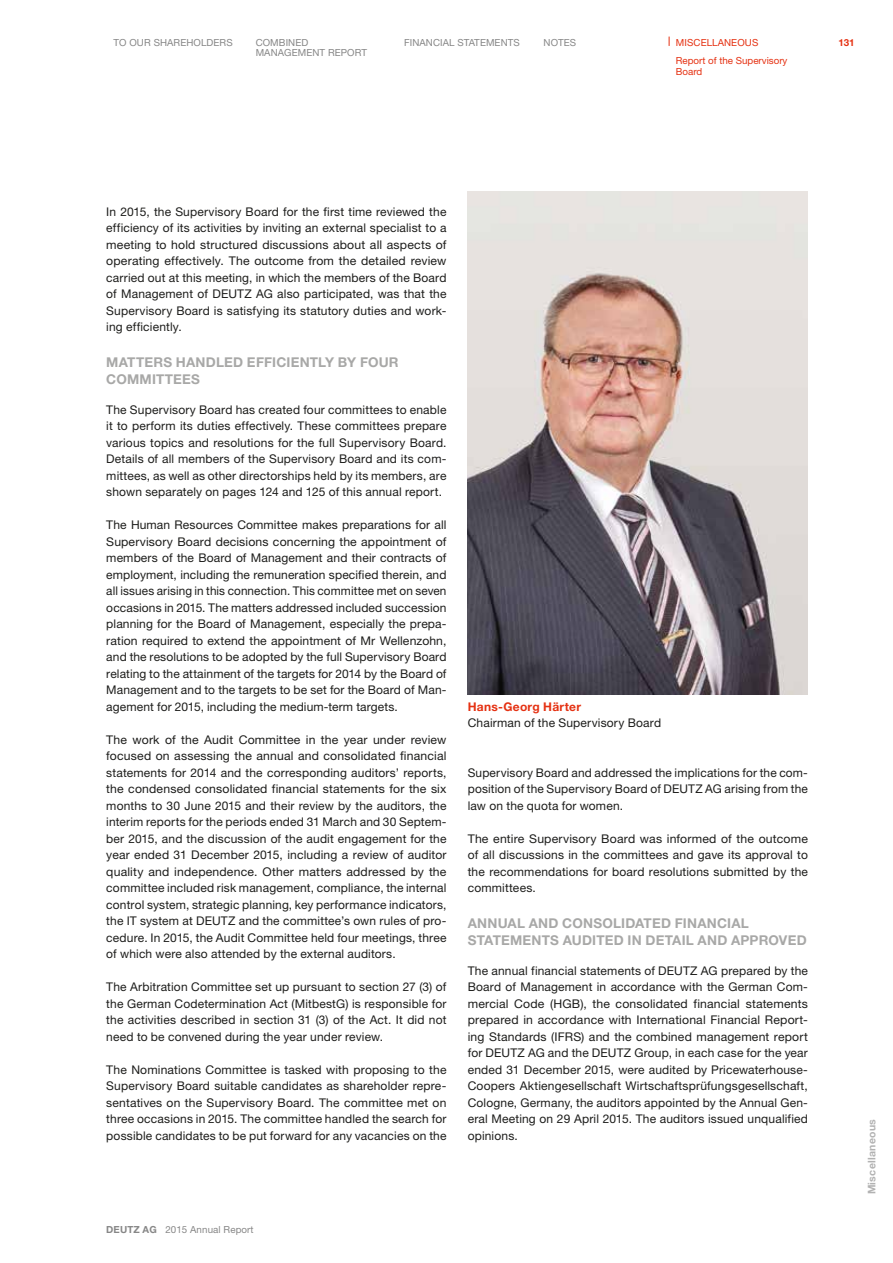
<style>
.page{position:relative;width:893px;height:1263px;background:#fff}
.page>*{position:absolute;margin:0;border:0;box-sizing:border-box;transform-origin:0 0}
.t1{font:700 13.5px/16.5px "Helvetica Neue LT Std";letter-spacing:.015em;color:#a8a8a7}
.t2{font:12px/16.5px "Helvetica Neue LT Std";letter-spacing:.015em;color:#1d1d1b;text-align:justify}
.t3{font:700 12px "Helvetica Neue LT Std";letter-spacing:.025em;color:#e53112}
.t4{font:700 10.5px "Helvetica Neue LT Std";letter-spacing:.025em;color:#b2b2b2}
.t5{font:9.75px "Helvetica Neue LT Std";letter-spacing:.01em;color:#878787}
.t6{font:9.75px/11.2px "Helvetica Neue LT Std";color:#e53112}
.t7{font:700 9.75px "Helvetica Neue LT Std";color:#e53112}
.s1{font-weight:700}
</style>
<div class="page">
<img style="left:468px;top:191px;width:340px;height:503px">
<p class="t5" style="left:113px;top:37px;width:121px">TO OUR SHAREHOLDERS</p>
<p class="t5" style="left:256px;top:37px;width:54px">COMBINED</p>
<p class="t5" style="left:544px;top:37px;width:34px">NOTES</p>
<p class="t5" style="left:256px;top:46px;width:113px">MANAGEMENT REPORT</p>
<p class="t5" style="left:404px;top:37px;width:117px">FINANCIAL STATEMENTS</p>
<p class="t6" style="left:676px;top:37px;width:84px">MISCELLANEOUS</p>
<p class="t7" style="left:838px;top:36px;width:18px">131</p>
<p class="t6" style="left:676px;top:54px;width:113px">Report of the Supervisory<br>Board</p>
<p class="t2" style="left:106px;top:203px;width:342px">In 2015, the Supervisory Board for the first time reviewed the efficiency of its activities by inviting an external specialist to a meeting to hold structured discussions about all aspects of operating effectively. The outcome from the detailed review carried out at this meeting, in which the members of the Board of Management of DEUTZ AG also participated, was that the Supervisory Board is satisfying its statutory duties and work&shy;ing efficiently.</p>
<p class="t1" style="left:106px;top:354px;width:294px">MATTERS HANDLED EFFICIENTLY BY FOUR<br>COMMITTEES</p>
<p class="t2" style="left:106px;top:401px;width:342px">The Supervisory Board has created four committees to enable it to perform its duties effectively. These committees prepare various topics and resolutions for the full Supervisory Board.<br>Details of all members of the Supervisory Board and its com&shy;mittees, as well as other directorships held by its members, are shown separately on pages 124 and 125 of this annual report.</p>
<p class="t2" style="left:106px;top:517px;width:342px">The Human Resources Committee makes preparations for all Supervisory Board decisions concerning the appointment of members of the Board of Management and their contracts of employment, including the remuneration specified therein, and all issues arising in this connection. This committee met on seven occasions in 2015. The matters addressed included succession planning for the Board of Management, especially the prepa&shy;ration required to extend the appointment of Mr Wellenzohn, and the resolutions to be adopted by the full Supervisory Board relating to the attainment of the targets for 2014 by the Board of Management and to the targets to be set for the Board of Man&shy;agement for 2015, including the medium-term targets.</p>
<p class="t2" style="left:106px;top:731px;width:342px">The work of the Audit Committee in the year under review focused on assessing the annual and consolidated financial statements for 2014 and the corresponding auditors’ reports, the condensed consolidated financial statements for the six months to 30 June 2015 and their review by the auditors, the interim reports for the periods ended 31 March and 30 Septem&shy;ber 2015, and the discussion of the audit engagement for the year ended 31 December 2015, including a review of auditor quality and independence. Other matters addressed by the committee included risk management, compliance, the internal control system, strategic planning, key performance indicators, the IT system at DEUTZ and the committee’s own rules of pro&shy;cedure. In 2015, the Audit Committee held four meetings, three of which were also attended by the external auditors.</p>
<p class="t2" style="left:106px;top:979px;width:342px">The Arbitration Committee set up pursuant to section 27 (3) of the German Codetermination Act (MitbestG) is responsible for the activities described in section 31 (3) of the Act. It did not need to be convened during the year under review.</p>
<p class="t2" style="left:106px;top:1061px;width:342px">The Nominations Committee is tasked with proposing to the Supervisory Board suitable candidates as shareholder repre&shy;sentatives on the Supervisory Board. The committee met on three occasions in 2015. The committee handled the search for possible candidates to be put forward for any vacancies on the</p>
<p class="t3" style="left:468px;top:699px;width:115px">Hans-Georg Härter</p>
<p class="t2" style="left:468px;top:715px;width:195px">Chairman of the Supervisory Board</p>
<p class="t2" style="left:468px;top:764px;width:342px">Supervisory Board and addressed the implications for the com&shy;position of the Supervisory Board of DEUTZ AG arising from the law on the quota for women.</p>
<p class="t2" style="left:468px;top:830px;width:342px">The entire Supervisory Board was informed of the outcome of all discussions in the committees and gave its approval to the recommendations for board resolutions submitted by the committees.</p>
<p class="t1" style="left:468px;top:915px;width:340px">ANNUAL AND CONSOLIDATED FINANCIAL<br>STATEMENTS AUDITED IN DETAIL AND APPROVED</p>
<p class="t2" style="left:468px;top:962px;width:342px">The annual financial statements of DEUTZ AG prepared by the Board of Management in accordance with the German Com&shy;mercial Code (HGB), the consolidated financial statements prepared in accordance with International Financial Report&shy;ing Standards (IFRS) and the combined management report for DEUTZ AG and the DEUTZ Group, in each case for the year ended 31 December 2015, were audited by Pricewaterhouse-Coopers Aktiengesellschaft Wirtschaftsprüfungsgesellschaft, Cologne, Germany, the auditors appointed by the Annual Gen&shy;eral Meeting on 29 April 2015. The auditors issued unqualified opinions.</p>
<p class="t5" style="left:106px;top:1224px;width:149px"><span class="s1">DEUTZ AG</span> 2015 Annual Report</p>
<p class="t4" style="left:865px;top:1194px;width:77px;rotate:-90deg">Miscellaneous</p>
</div>
